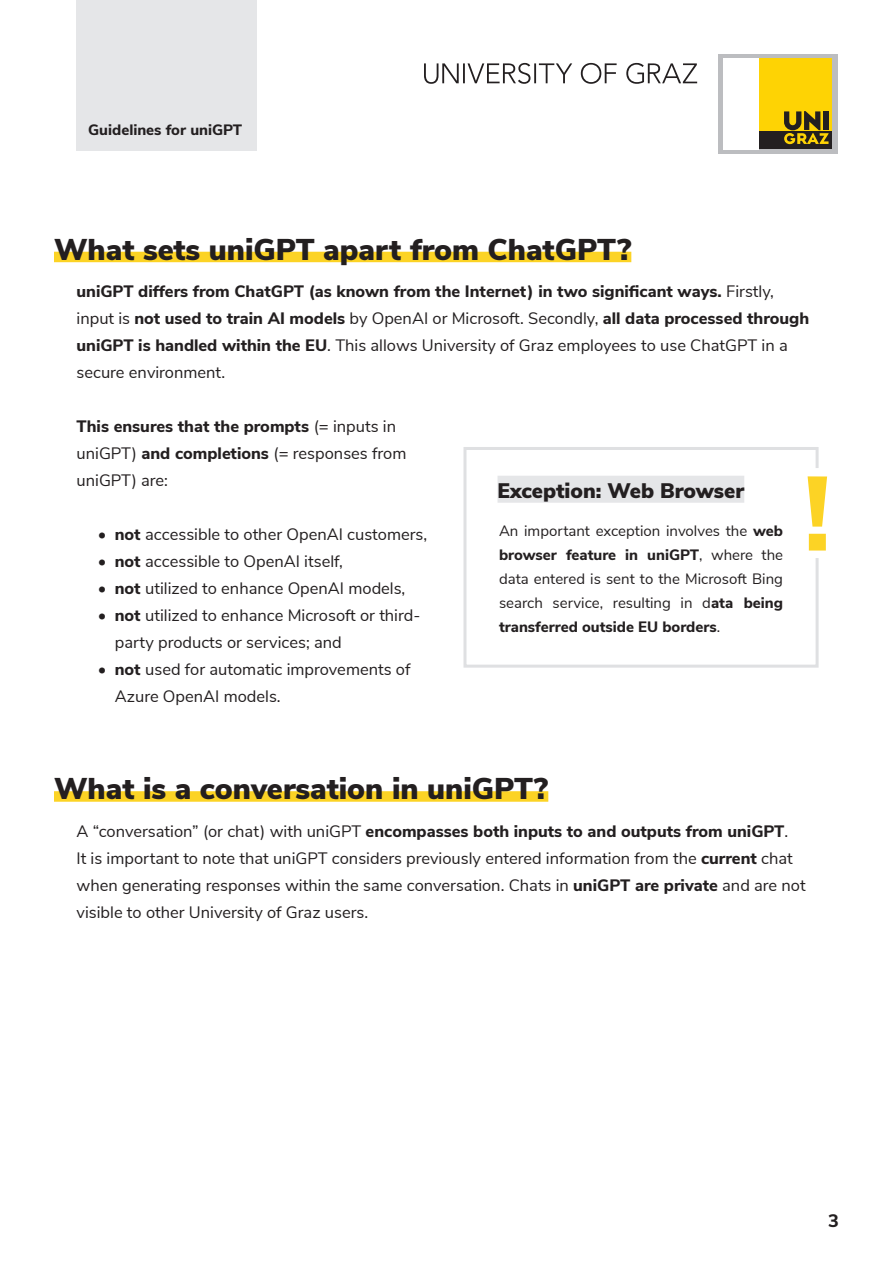
<style>
.page{position:relative;width:893px;height:1263px;background:#fff}
.page>*{position:absolute;margin:0;border:0;box-sizing:border-box;transform-origin:0 0}
.t1{font:800 105px "Nunito Sans";color:#fcd325}
.t2{font:900 30px "Nunito Sans";color:#231f20}
.t3{font:900 21px "Nunito Sans";color:#231f20}
.t4{font:800 18px "Nunito Sans";color:#231f20}
.t5{font:16.5px/27px "Nunito Sans";color:#231f20}
.t6{font:800 16.5px/27px "Nunito Sans";color:#231f20}
.t7{font:15px/24px "Nunito Sans";color:#231f20;text-align:justify}
.t8{font:800 15px "Nunito Sans";color:#231f20}
.s1{font-weight:400}
.s2{font-weight:800}
</style>
<div class="page">
<div style="left:77px;top:0;width:180px;height:151px;background:#e5e6e8"></div>
<div style="left:718px;top:54px;width:119px;height:99px;background:#bcbdc0"></div>
<div style="left:759px;top:58px;width:73px;height:74px;background:#fed304"></div>
<div style="left:759px;top:132px;width:73px;height:17px;background:#231f20"></div>
<div style="left:723px;top:58px;width:36px;height:91px;background:#fff"></div>
<svg style="left:784px;top:111px;width:44px;height:33px"></svg>
<svg style="left:424px;top:63px;width:273px;height:21px"></svg>
<div style="left:54px;top:252px;width:577px;height:10px;background:#fcd325"></div>
<div style="left:54px;top:791px;width:494px;height:11px;background:#fcd325"></div>
<div style="left:463px;top:447px;width:356px;height:221px;border:3px solid #dfe0e2"></div>
<div style="left:497px;top:476px;width:247px;height:27px;background:#e5e6e8"></div>
<div style="left:804px;top:468px;width:27px;height:90px;background:#fff"></div>
<p class="t8" style="left:88px;top:119px;width:156px">Guidelines for uniGPT</p>
<h2 class="t2" style="left:54px;top:227px;width:579px">What sets uniGPT apart from ChatGPT?</h2>
<p class="t6" style="left:77px;top:277px;width:734px">uniGPT differs from ChatGPT (as known from the Internet) in two significant ways. <span class="s1">Firstly, input is</span> not used to train AI models <span class="s1">by OpenAI or Microsoft. Secondly,</span> all data processed through uniGPT is handled within the EU<span class="s1">. This allows University of Graz employees to use ChatGPT in a secure environment.</span></p>
<p class="t5" style="left:77px;top:412px;width:331px"><span class="s2">This ensures that the prompts</span> (= inputs in uniGPT) <span class="s2">and completions</span> (= responses from uniGPT) are:</p>
<p class="t5" style="left:98px;top:520px;width:331px"><span class="s2">• not</span> accessible to other OpenAI customers,</p>
<p class="t5" style="left:98px;top:547px;width:247px"><span class="s2">• not</span> accessible to OpenAI itself,</p>
<p class="t5" style="left:98px;top:574px;width:309px"><span class="s2">• not</span> utilized to enhance OpenAI models,</p>
<p class="t5" style="left:115px;top:601px;width:307px;text-indent:-17px"><span class="s2">• not</span> utilized to enhance Microsoft or third&shy;party products or services; and</p>
<p class="t5" style="left:115px;top:655px;width:297px;text-indent:-17px"><span class="s2">• not</span> used for automatic improvements of<br>Azure OpenAI models.</p>
<p class="t3" style="left:497px;top:475px;width:248px">Exception: Web Browser</p>
<h1 class="t1" style="left:804px;top:437px;width:29px">!</h1>
<p class="t7" style="left:499px;top:518px;width:286px">An important exception involves the <span class="s2">web browser feature in uniGPT</span>, where the data entered is sent to the Microsoft Bing search service, resulting in d<span class="s2">ata being transferred outside EU borders</span>.</p>
<h2 class="t2" style="left:54px;top:767px;width:496px">What is a conversation in uniGPT?</h2>
<p class="t5" style="left:77px;top:817px;width:731px">A “conversation” (or chat) with uniGPT <span class="s2">encompasses both inputs to and outputs from uniGPT</span>.<br>It is important to note that uniGPT considers previously entered information from the <span class="s2">current</span> chat when generating responses within the same conversation. Chats in <span class="s2">uniGPT are private</span> and are not visible to other University of Graz users.</p>
<p class="t4" style="left:828px;top:1208px;width:12px">3</p>
</div>
